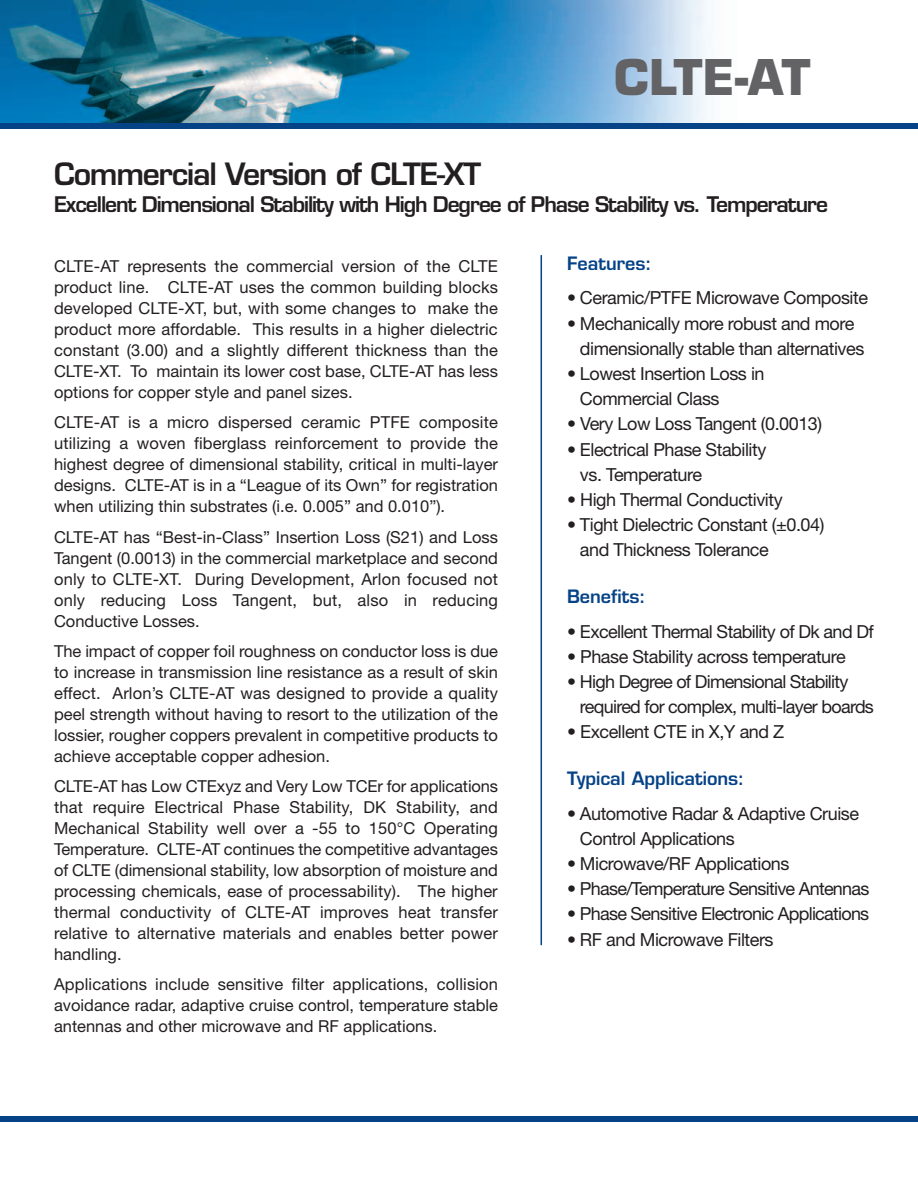
<style>
.page{position:relative;width:918px;height:1188px;background:#fff}
.page>*{position:absolute;margin:0;border:0;box-sizing:border-box;transform-origin:0 0}
.t1{font:700 48px "Eurostile";letter-spacing:-.015em;color:#636366}
.t2{font:600 30px "Eurostile";letter-spacing:-.04em;color:#231f20}
.t3{font:600 21px "Eurostile";letter-spacing:-.05em;color:#231f20}
.t4{font:18px/25.2px "Helvetica Neue";letter-spacing:-.025em;color:#231f20}
.t5{font:600 18px "Eurostile";color:#054286}
.t6{font:16.5px/21px "Helvetica Neue";color:#231f20;text-align:justify}
</style>
<div class="page">
<hr style="left:541px;top:255px;width:1px;height:690px;background:#054286">
<div style="left:0;top:1116px;width:918px;height:5px;background:#054286"></div>
<img style="left:0;top:0;width:763px;height:124px">
<div style="left:0;top:124px;width:918px;height:5px;background:#054286"></div>
<h1 class="t1" style="left:614px;top:59px;width:198px">CLTE-AT</h1>
<h2 class="t2" style="left:54px;top:162px;width:428px">Commercial Version of CLTE-XT</h2>
<p class="t3" style="left:54px;top:196px;width:776px">Excellent Dimensional Stability with High Degree of Phase Stability vs. Temperature</p>
<p class="t6" style="left:54px;top:256px;width:446px">CLTE-AT represents the commercial version of the CLTE product line. CLTE-AT uses the common building blocks developed CLTE-XT, but, with some changes to make the product more affordable. This results in a higher dielectric constant (3.00) and a slightly different thickness than the CLTE-XT. To maintain its lower cost base, CLTE-AT has less options for copper style and panel sizes.</p>
<p class="t6" style="left:54px;top:412px;width:446px">CLTE-AT is a micro dispersed ceramic PTFE composite utilizing a woven fiberglass reinforcement to provide the highest degree of dimensional stability, critical in multi-layer designs. CLTE-AT is in a “League of its Own” for registration when utilizing thin substrates (i.e. 0.005” and 0.010”).</p>
<p class="t6" style="left:54px;top:526px;width:445px">CLTE-AT has “Best-in-Class” Insertion Loss (S21) and Loss Tangent (0.0013) in the commercial marketplace and second only to CLTE-XT. During Development, Arlon focused not only reducing Loss Tangent, but, also in reducing Conductive Losses.</p>
<p class="t6" style="left:54px;top:640px;width:446px">The impact of copper foil roughness on conductor loss is due to increase in transmission line resistance as a result of skin effect. Arlon’s CLTE-AT was designed to provide a quality peel strength without having to resort to the utilization of the lossier, rougher coppers prevalent in competitive products to achieve acceptable copper adhesion.</p>
<p class="t6" style="left:54px;top:775px;width:446px">CLTE-AT has Low CTExyz and Very Low TCEr for applications that require Electrical Phase Stability, DK Stability, and Mechanical Stability well over a -55 to 150°C Operating Temperature. CLTE-AT continues the competitive advantages of CLTE (dimensional stability, low absorption of moisture and processing chemicals, ease of processability). The higher thermal conductivity of CLTE-AT improves heat transfer relative to alternative materials and enables better power handling.</p>
<p class="t6" style="left:54px;top:974px;width:446px">Applications include sensitive filter applications, collision avoidance radar, adaptive cruise control, temperature stable antennas and other microwave and RF applications.</p>
<p class="t5" style="left:567px;top:256px;width:86px">Features:</p>
<p class="t4" style="left:567px;top:285px;width:302px">• Ceramic/PTFE Microwave Composite</p>
<p class="t4" style="left:580px;top:310px;width:286px;text-indent:-13px">• Mechanically more robust and more dimensionally stable than alternatives</p>
<p class="t4" style="left:580px;top:361px;width:186px;text-indent:-13px">• Lowest Insertion Loss in<br>Commercial Class</p>
<p class="t4" style="left:567px;top:411px;width:257px">• Very Low Loss Tangent (0.0013)</p>
<p class="t4" style="left:580px;top:436px;width:188px;text-indent:-13px">• Electrical Phase Stability vs. Temperature</p>
<p class="t4" style="left:567px;top:487px;width:217px">• High Thermal Conductivity</p>
<p class="t4" style="left:580px;top:512px;width:246px;text-indent:-13px">• Tight Dielectric Constant (±0.04) and Thickness Tolerance</p>
<p class="t5" style="left:567px;top:590px;width:80px">Benefits:</p>
<p class="t4" style="left:567px;top:618px;width:308px">• Excellent Thermal Stability of Dk and Df</p>
<p class="t4" style="left:567px;top:644px;width:280px">• Phase Stability across temperature</p>
<p class="t4" style="left:580px;top:669px;width:295px;text-indent:-13px">• High Degree of Dimensional Stability required for complex, multi-layer boards</p>
<p class="t4" style="left:567px;top:719px;width:219px">• Excellent CTE in X,Y and Z</p>
<p class="t5" style="left:567px;top:772px;width:179px">Typical Applications:</p>
<p class="t4" style="left:580px;top:800px;width:281px;text-indent:-13px">• Automotive Radar &amp; Adaptive Cruise<br>Control Applications</p>
<p class="t4" style="left:567px;top:851px;width:224px">• Microwave/RF Applications</p>
<p class="t4" style="left:567px;top:876px;width:304px">• Phase/Temperature Sensitive Antennas</p>
<p class="t4" style="left:567px;top:901px;width:304px">• Phase Sensitive Electronic Applications</p>
<p class="t4" style="left:567px;top:926px;width:208px">• RF and Microwave Filters</p>
</div>
